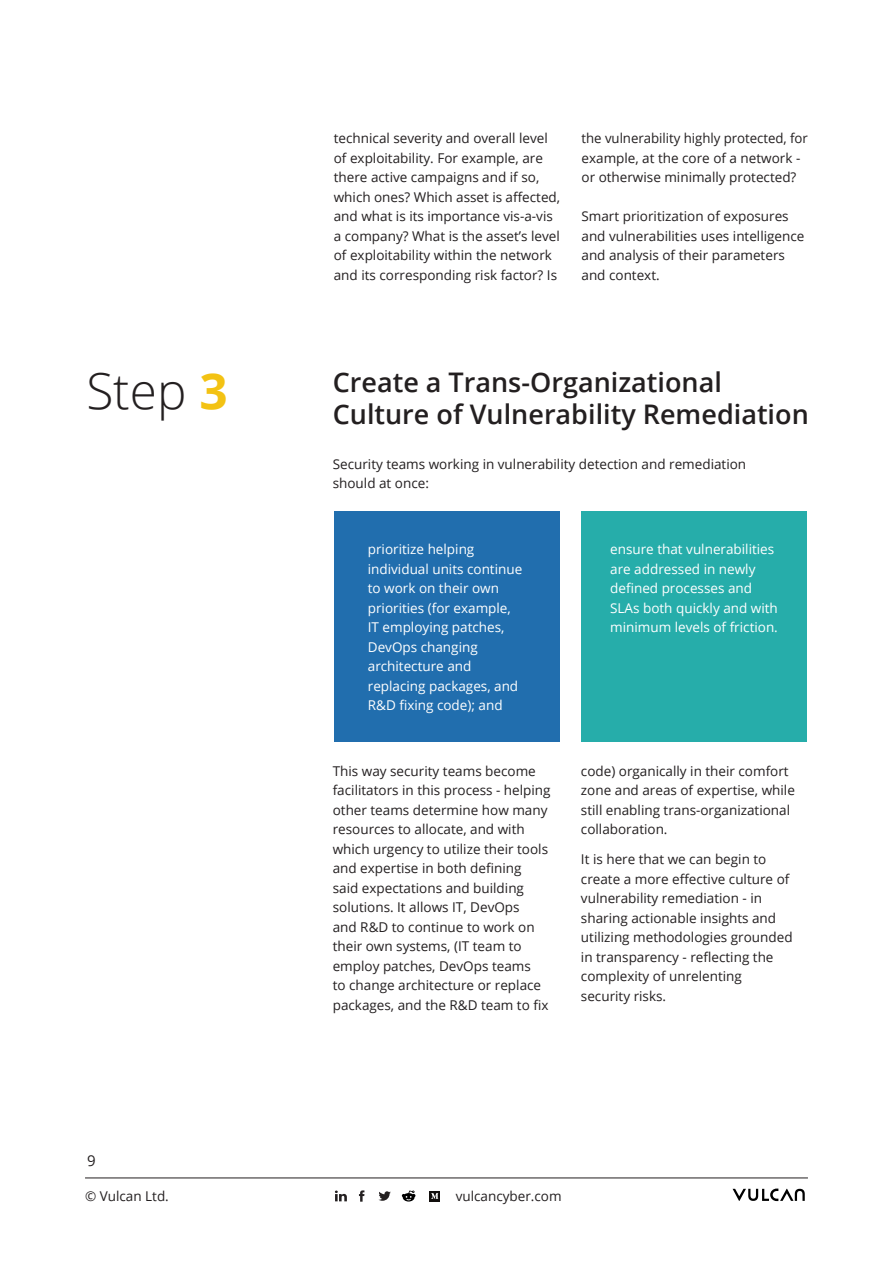
<style>
.page{position:relative;width:893px;height:1263px;background:#fff}
.page>*{position:absolute;margin:0;border:0;box-sizing:border-box;transform-origin:0 0}
.t1{font:300 49.5px "Open Sans";color:#231f20}
.t2{font:600 27px/32.4px "Open Sans";color:#231f20}
.t3{font:15px "Open Sans";color:#231f20}
.t4{font:13.5px/19.5px "Open Sans";color:#231f20}
.t5{font:13.5px/19.5px "Open Sans";color:#fff}
.s1{font-weight:700;color:#f3c213}
</style>
<div class="page">
<svg style="left:335px;top:1190px;width:12px;height:11px"></svg>
<svg style="left:378px;top:1191px;width:13px;height:10px"></svg>
<svg style="left:359px;top:1190px;width:5px;height:12px"></svg>
<hr style="left:85px;top:1178px;width:723px;height:1px;background:#231f20">
<svg style="left:733px;top:1188px;width:72px;height:13px"></svg>
<div style="left:429px;top:1191px;width:11px;height:10px;background:#120f0d"></div>
<svg style="left:431px;top:1193px;width:7px;height:6px"></svg>
<svg style="left:402px;top:1190px;width:13px;height:11px"></svg>
<div style="left:334px;top:511px;width:226px;height:231px;background:#216eae"></div>
<div style="left:581px;top:511px;width:226px;height:231px;background:#26adaa"></div>
<p class="t4" style="left:334px;top:128px;width:228px">technical severity and overall level of exploitability. For example, are there active campaigns and if so, which ones? Which asset is affected, and what is its importance vis-a-vis a company? What is the asset’s level of exploitability within the network and its corresponding risk factor? Is</p>
<p class="t4" style="left:581px;top:128px;width:228px">the vulnerability highly protected, for example, at the core of a network -</p>
<p class="t4" style="left:581px;top:167px;width:216px">or otherwise minimally protected?</p>
<p class="t4" style="left:581px;top:206px;width:224px">Smart prioritization of exposures and vulnerabilities uses intelligence and analysis of their parameters and context.</p>
<p class="t1" style="left:86px;top:357px;width:143px">Step <span class="s1">3</span></p>
<p class="t2" style="left:333px;top:365px;width:478px">Create a Trans-Organizational<br>Culture of Vulnerability Remediation</p>
<p class="t4" style="left:333px;top:454px;width:415px">Security teams working in vulnerability detection and remediation should at once:</p>
<p class="t5" style="left:368px;top:539px;width:156px">prioritize helping individual units continue to work on their own priorities (for example,<br>IT employing patches,<br>DevOps changing architecture and replacing packages, and<br>R&amp;D fixing code); and</p>
<p class="t5" style="left:610px;top:539px;width:169px">ensure that vulnerabilities are addressed in newly defined processes and<br>SLAs both quickly and with minimum levels of friction.</p>
<p class="t3" style="left:87px;top:1150px;width:10px">9</p>
<p class="t4" style="left:333px;top:761px;width:219px">This way security teams become facilitators in this process - helping other teams determine how many resources to allocate, and with which urgency to utilize their tools and expertise in both defining<br>said expectations and building solutions. It allows IT, DevOps<br>and R&amp;D to continue to work on their own systems, (IT team to employ patches, DevOps teams<br>to change architecture or replace packages, and the R&amp;D team to fix</p>
<p class="t4" style="left:581px;top:761px;width:215px">code) organically in their comfort zone and areas of expertise, while still enabling trans-organizational collaboration.</p>
<p class="t4" style="left:581px;top:849px;width:213px">It is here that we can begin to create a more effective culture of vulnerability remediation - in sharing actionable insights and utilizing methodologies grounded in transparency - reflecting the complexity of unrelenting security risks.</p>
<p class="t4" style="left:85px;top:1185px;width:85px">© Vulcan Ltd.</p>
<p class="t4" style="left:456px;top:1185px;width:108px">vulcancyber.com</p>
</div>
